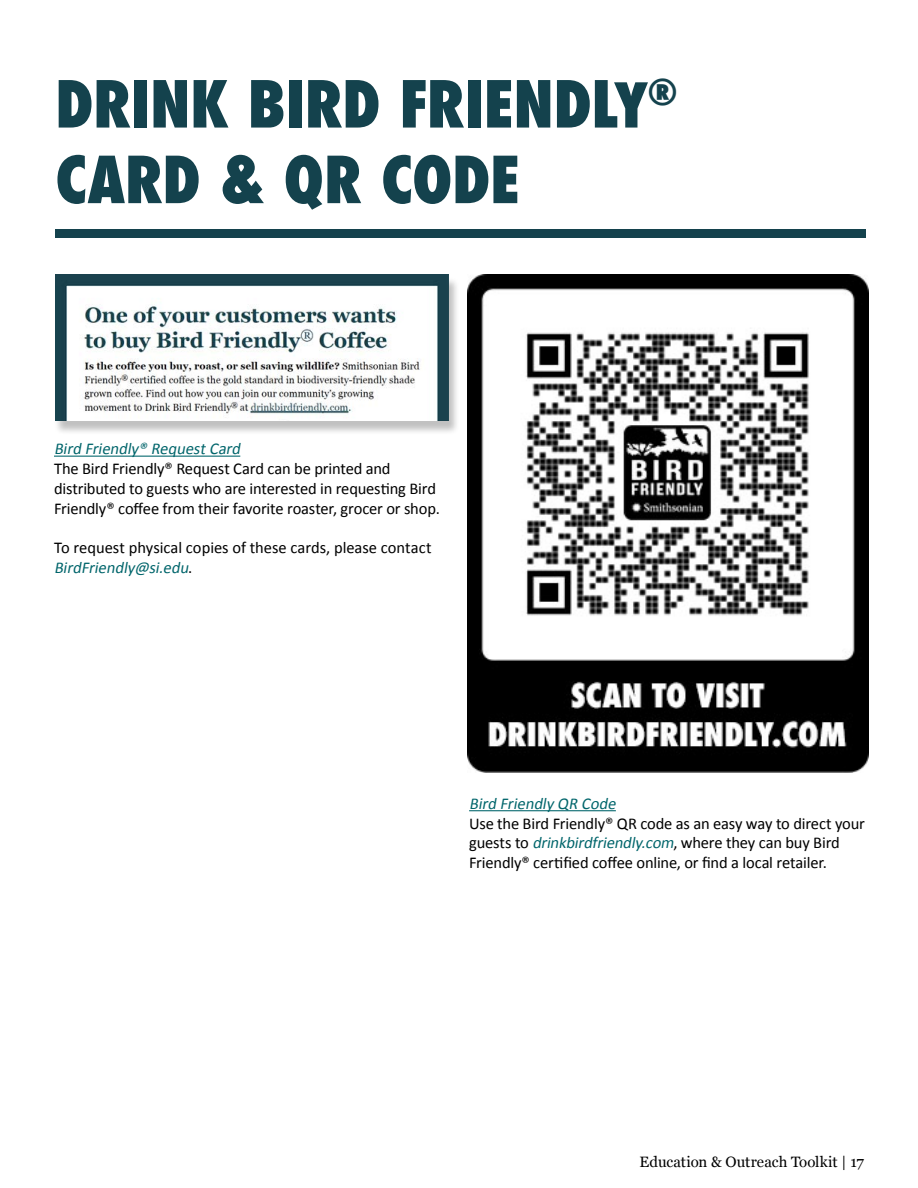
<style>
.page{position:relative;width:918px;height:1188px;background:#fff}
.page>*{position:absolute;margin:0;border:0;box-sizing:border-box;transform-origin:0 0}
.t1{font:800 condensed 63px/75.6px "Futura";letter-spacing:-.005em;color:#14424d}
.t2{font:16.5px/19.8px "Calibri";letter-spacing:-.01em;color:#000}
.t3{font:italic 16.5px "Calibri";color:#00656b}
.t4{font:15px "Georgia";color:#000}
.s1{font-size:60px}
.s2{font-style:italic;color:#00656b}
</style>
<div class="page">
<div style="left:55px;top:229px;width:810px;height:8px;background:#14424d"></div>
<hr style="left:469px;top:810px;width:147px;height:1px;background:#00656b">
<div style="left:54px;top:277px;width:406px;height:158px;background:#000;opacity:.25"></div>
<img style="left:55px;top:275px;width:394px;height:146px">
<hr style="left:54px;top:456px;width:186px;height:1px;background:#00656b">
<img style="left:467px;top:274px;width:401px;height:499px">
<p class="t1" style="left:55px;top:67px;width:624px">DRINK BIRD FRIENDL<span class="s1">Y</span><sup>®<br></sup>CARD &amp; QR CODE</p>
<p class="t3" style="left:54px;top:438px;width:191px">Bird Friendly® RequestCard</p>
<p class="t2" style="left:54px;top:459px;width:387px">The Bird Friendly® Request Card can be printed and distributed to guests who are interested in requesting Bird<br>Friendly® coffee from their favorite roaster, grocer or shop.</p>
<p class="t2" style="left:54px;top:538px;width:379px">To request physical copies of these cards, please contact<br><span class="s2">BirdFriendly@si.edu</span>.</p>
<p class="t3" style="left:469px;top:793px;width:152px">Bird Friendly QR Code</p>
<p class="t2" style="left:469px;top:813px;width:397px">Use the Bird Friendly® QR code as an easy way to direct your g u ests to <span class="s2">drinkbirdfriendly.com</span>, w h e re t h ey ca n b u y B i rd<br>Friendly® certified coffee online, or find a local retailer.</p>
<p class="t4" style="left:640px;top:1151px;width:226px">Education &amp; Outreach Toolkit | 17</p>
</div>
